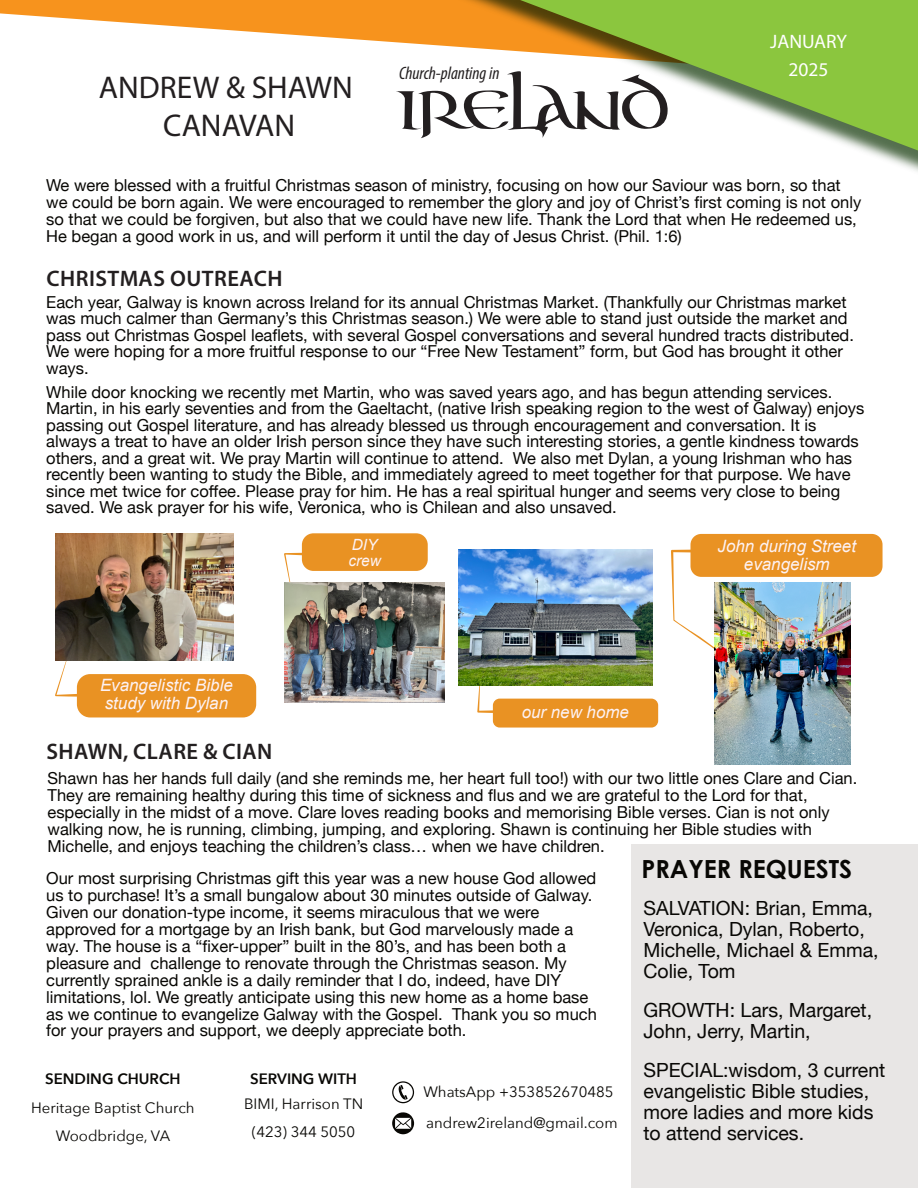
<style>
.page{position:relative;width:918px;height:1188px;background:#fff}
.page>*{position:absolute;margin:0;border:0;box-sizing:border-box;transform-origin:0 0}
.t1{font:72.75px "Aon Cari Celtic";color:#231f20}
.t2{font:31.5px/37.8px "Myriad Pro";color:#231f20;text-align:center}
.t3{font:700 25.05px "Century Gothic";color:#080704}
.t4{font:600 22.5px "Myriad Pro";letter-spacing:.02em;color:#231f20}
.t5{font:19.5px/21px "Helvetica Neue";color:#080704}
.t6{font:19.5px "Myriad Pro";color:#fff}
.t7{font:italic condensed 18px "Myriad Pro";color:#231f20}
.t8{font:italic 16.95px/17.5px "Arial";color:#fdf2f4;text-align:center}
.t9{font:16.5px/17px "Helvetica Neue";color:#080704}
.t10{font:italic 15.45px/15.9px "Arial";color:#fdf2f4}
.t11{font:15px/28.3px "Avenir Next";color:#080704;text-align:center}
.t12{font:600 15px "Avenir Next";color:#080704}
</style>
<div class="page">
<svg style="left:0;top:0;width:435px;height:46px;fill:#f7931d"></svg>
<div style="left:691px;top:534px;width:192px;height:43px;background:#e99223;border-radius:11px"></div>
<svg style="left:671px;top:550px;width:44px;height:99px"></svg>
<img style="left:714px;top:582px;width:137px;height:183px">
<div style="left:75px;top:672px;width:183px;height:48px;background:#e99223;border:2px solid #fff;border-radius:14px"></div>
<svg style="left:55px;top:661px;width:29px;height:36px"></svg>
<div style="left:491px;top:697px;width:169px;height:32px;background:#e99223;border:2px solid #fff;border-radius:8px"></div>
<svg style="left:477px;top:686px;width:29px;height:27px"></svg>
<img style="left:55px;top:534px;width:178px;height:127px">
<div style="left:299px;top:530px;width:132px;height:44px;background:#e99223;border:3px solid #fff;border-radius:13px"></div>
<svg style="left:284px;top:553px;width:29px;height:29px"></svg>
<img style="left:284px;top:582px;width:161px;height:121px">
<img style="left:458px;top:550px;width:195px;height:136px">
<img style="left:435px;top:0;width:483px;height:172px">
<svg style="left:452px;top:0;width:466px;height:162px"></svg>
<svg style="left:392px;top:1081px;width:22px;height:22px"></svg>
<svg style="left:392px;top:1112px;width:22px;height:22px"></svg>
<div style="left:631px;top:845px;width:287px;height:343px;background:#e8e6e5"></div>
<p class="t6" style="left:770px;top:34px;width:78px">JANUARY</p>
<p class="t7" style="left:399px;top:66px;width:102px">Church-planting in</p>
<p class="t6" style="left:789px;top:62px;width:42px">2025</p>
<h2 class="t2" style="left:99px;top:71px;width:255px">ANDREW &amp; SHAWN<br>CANAVAN</h2>
<h1 class="t1" style="left:399px;top:49px;width:271px">IRELAND</h1>
<p class="t9" style="left:46px;top:177px;width:817px">We were blessed with a fruitful Christmas season of ministry, focusing on how our Saviour was born, so that we could be born again. We were encouraged to remember the glory and joy of Christ’s first coming is not only so that we could be forgiven, but also that we could have new life. Thank the Lord that when He redeemed us, He began a good work in us, and will perform it until the day of Jesus Christ. (Phil. 1:6)</p>
<h3 class="t4" style="left:46px;top:269px;width:238px">CHRISTMAS OUTREACH</h3>
<p class="t9" style="left:46px;top:294px;width:809px;line-height:16.5px">Each year, Galway is known across Ireland for its annual Christmas Market. (Thankfully our Christmas market was much calmer than Germany’s this Christmas season.) We were able to stand just outside the market and pass out Christmas Gospel leaflets, with several Gospel conversations and several hundred tracts distributed.<br>We were hoping for a more fruitful response to our “Free New Testament” form, but God has brought it other ways.</p>
<p class="t9" style="left:46px;top:384px;width:820px;line-height:16.5px">While door knocking we recently met Martin, who was saved years ago, and has begun attending services.<br>Martin, in his early seventies and from the Gaeltacht, (native Irish speaking region to the west of Galway) enjoys passing out Gospel literature, and has already blessed us through encouragement and conversation. It is always a treat to have an older Irish person since they have such interesting stories, a gentle kindness towards others, and a great wit. We pray Martin will continue to attend. We also met Dylan, a young Irishman who has recently been wanting to study the Bible, and immediately agreed to meet together for that purpose. We have since met twice for coffee. Please pray for him. He has a real spiritual hunger and seems very close to being saved. We ask prayer for his wife, Veronica, who is Chilean and also unsaved.</p>
<p class="t8" style="left:100px;top:678px;width:134px;text-align:left">Evangelistic Bible study with Dylan</p>
<h3 class="t4" style="left:46px;top:742px;width:228px">SHAWN, CLARE &amp; CIAN</h3>
<p class="t10" style="left:348px;top:538px;width:34px">DIY crew</p>
<p class="t8" style="left:522px;top:704px;width:109px">our new home</p>
<p class="t8" style="left:718px;top:539px;width:140px">John during Street evangelism</p>
<p class="t9" style="left:48px;top:769px;width:811px">Shawn has her hands full daily (and she reminds me, her heart full too!) with our two little ones Clare and Cian.<br>They are remaining healthy during this time of sickness and flus and we are grateful to the Lord for that, especially in the midst of a move. Clare loves reading books and memorising Bible verses. Cian is not only walking now, he is running, climbing, jumping, and exploring. Shawn is continuing her Bible studies with Michelle, and enjoys teaching the children’s class… when we have children.</p>
<p class="t9" style="left:46px;top:869px;width:552px">Our most surprising Christmas gift this year was a new house God allowed us to purchase! It’s a small bungalow about 30 minutes outside of Galway.<br>Given our donation-type income, it seems miraculous that we were approved for a mortgage by an Irish bank, but God marvelously made a way. The house is a “fixer-upper” built in the 80’s, and has been both a pleasure and challenge to renovate through the Christmas season. My currently sprained ankle is a daily reminder that I do, indeed, have DIY limitations, lol. We greatly anticipate using this new home as a home base as we continue to evangelize Galway with the Gospel. Thank you so much for your prayers and support, we deeply appreciate both.</p>
<p class="t12" style="left:45px;top:1069px;width:137px">SENDING CHURCH</p>
<p class="t11" style="left:31px;top:1094px;width:165px">Heritage Baptist Church<br>Woodbridge, VA</p>
<p class="t12" style="left:250px;top:1069px;width:108px">SERVING WITH</p>
<p class="t11" style="left:244px;top:1090px;width:121px">BIMI, Harrison TN (423) 344 5050</p>
<p class="t11" style="left:423px;top:1078px;width:192px">WhatsApp +353852670485</p>
<p class="t11" style="left:426px;top:1109px;width:193px">andrew2ireland@gmail.com</p>
<h3 class="t3" style="left:641px;top:860px;width:212px">PRAYER REQUESTS</h3>
<p class="t5" style="left:643px;top:897px;width:237px">SALVATION: Brian, Emma,<br>Veronica, Dylan, Roberto,<br>Michelle, Michael &amp; Emma,<br>Colie, Tom</p>
<p class="t5" style="left:643px;top:999px;width:230px">GROWTH: Lars, Margaret,<br>John, Jerry, Martin,</p>
<p class="t5" style="left:643px;top:1059px;width:243px">SPECIAL:wisdom, 3 current evangelistic Bible studies, more ladies and more kids to attend services.</p>
</div>
